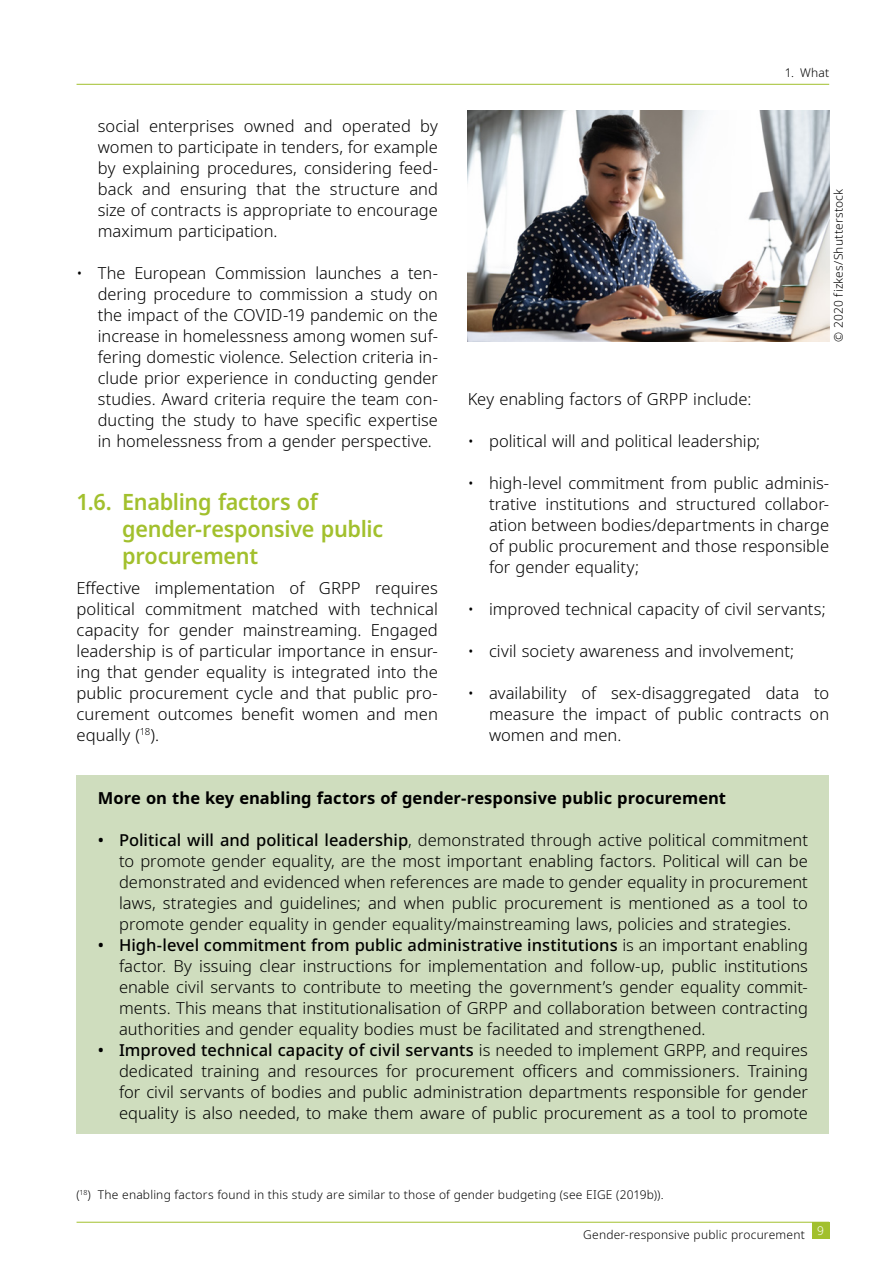
<style>
.page{position:relative;width:893px;height:1263px;background:#fff}
.page>*{position:absolute;margin:0;border:0;box-sizing:border-box;transform-origin:0 0}
.Subtitle{font:600 22.5px/27px "Noto Sans";letter-spacing:-.015em;color:#a2c02d;scale:.96 1}
.Body_text{font:300 16.5px/21px "Noto Sans";color:#000;text-align:justify}
.Box_first_title{font:700 16.5px "Noto Sans";color:#000}
.Footnote{font:300 12px "Noto Sans";letter-spacing:.015em;color:#000}
.s1{font-weight:500}
</style>
<div class="page">
<div style="left:812px;top:1222px;width:17px;height:17px;background:#a2c02d"></div>
<hr style="left:77px;top:84px;width:752px;height:1px;background:#a2c02d">
<hr style="left:77px;top:1222px;width:752px;height:1px;background:#a2c02d">
<div style="left:77px;top:775px;width:752px;height:44px;background:#cfddbe"></div>
<div style="left:77px;top:817px;width:752px;height:128px;background:#cfddbe"></div>
<div style="left:77px;top:922px;width:752px;height:128px;background:#cfddbe"></div>
<div style="left:77px;top:1027px;width:752px;height:107px;background:#cfddbe"></div>
<img style="left:468px;top:111px;width:361px;height:231px">
<p class="Body_text" style="left:98px;top:115px;width:342px">social enterprises owned and operated by women to participate in tenders, for example by explaining procedures, considering feed&shy;back and ensuring that the structure and size of contracts is appropriate to encourage maximum participation.</p>
<p class="Body_text" style="left:98px;top:262px;width:342px;text-indent:-21px">• The European Commission launches a ten&shy;dering procedure to commission a study on the impact of the COVID-19 pandemic on the increase in homelessness among women suf&shy;fering domestic violence. Selection criteria in&shy;clude prior experience in conducting gender studies. Award criteria require the team con&shy;ducting the study to have specific expertise in homelessness from a gender perspective.</p>
<p class="Subtitle" style="left:122px;top:488px;width:274px;text-indent:-46px">1.6. Enabling factors of gender-responsive public procurement</p>
<p class="Body_text" style="left:77px;top:577px;width:363px">Effective implementation of GRPP requires political commitment matched with technical capacity for gender mainstreaming. Engaged leadership is of particular importance in ensur&shy;ing that gender equality is integrated into the public procurement cycle and that public pro&shy;curement outcomes benefit women and men equally (<sup>18</sup>).</p>
<p class="Footnote" style="left:785px;top:64px;width:46px">1. What</p>
<p class="Footnote" style="left:830px;top:342px;width:154px;rotate:-90deg">© 2020 fizkes/Shutterstock</p>
<p class="Body_text" style="left:468px;top:388px;width:285px">Key enabling factors of GRPP include:</p>
<p class="Body_text" style="left:468px;top:430px;width:294px">• political will and political leadership;</p>
<p class="Body_text" style="left:489px;top:472px;width:342px;text-indent:-21px">• high-level commitment from public adminis&shy;trative institutions and structured collabor&shy;ation between bodies/departments in charge of public procurement and those responsible for gender equality;</p>
<p class="Body_text" style="left:468px;top:598px;width:359px">• improved technical capacity of civil servants;</p>
<p class="Body_text" style="left:468px;top:640px;width:328px">• civil society awareness and involvement;</p>
<p class="Body_text" style="left:489px;top:682px;width:342px;text-indent:-21px">• availability of sex-disaggregated data to measure the impact of public contracts on women and men.</p>
<p class="Box_first_title" style="left:98px;top:786px;width:630px">More on the key enabling factors of gender-responsive public procurement</p>
<p class="Body_text" style="left:119px;top:829px;width:690px;text-indent:-21px"><span class="s1">• Political will and political leadership</span>, demonstrated through active political commitment to promote gender equality, are the most important enabling factors. Political will can be demonstrated and evidenced when references are made to gender equality in procurement laws, strategies and guidelines; and when public procurement is mentioned as a tool to promote gender equality in gender equality/mainstreaming laws, policies and strategies.</p>
<p class="Body_text" style="left:119px;top:934px;width:690px;text-indent:-21px"><span class="s1">• High-level commitment from public administrative institutions</span> is an important enabling factor. By issuing clear instructions for implementation and follow-up, public institutions enable civil servants to contribute to meeting the government’s gender equality commit&shy;ments. This means that institutionalisation of GRPP and collaboration between contracting authorities and gender equality bodies must be facilitated and strengthened.</p>
<p class="Body_text" style="left:119px;top:1039px;width:690px;text-indent:-21px"><span class="s1">• Improved technical capacity of civil servants</span> is needed to implement GRPP, and requires dedicated training and resources for procurement officers and commissioners. Training for civil servants of bodies and public administration departments responsible for gender equality is also needed, to make them aware of public procurement as a tool to promote</p>
<p class="Footnote" style="left:77px;top:1186px;width:589px">(<sup>18</sup>) The enabling factors found in this study are similar to those of gender budgeting (see EIGE (2019b)).</p>
<p class="Footnote" style="left:583px;top:1226px;width:242px">Gender-responsive public procurement <sup>9</sup></p>
</div>
